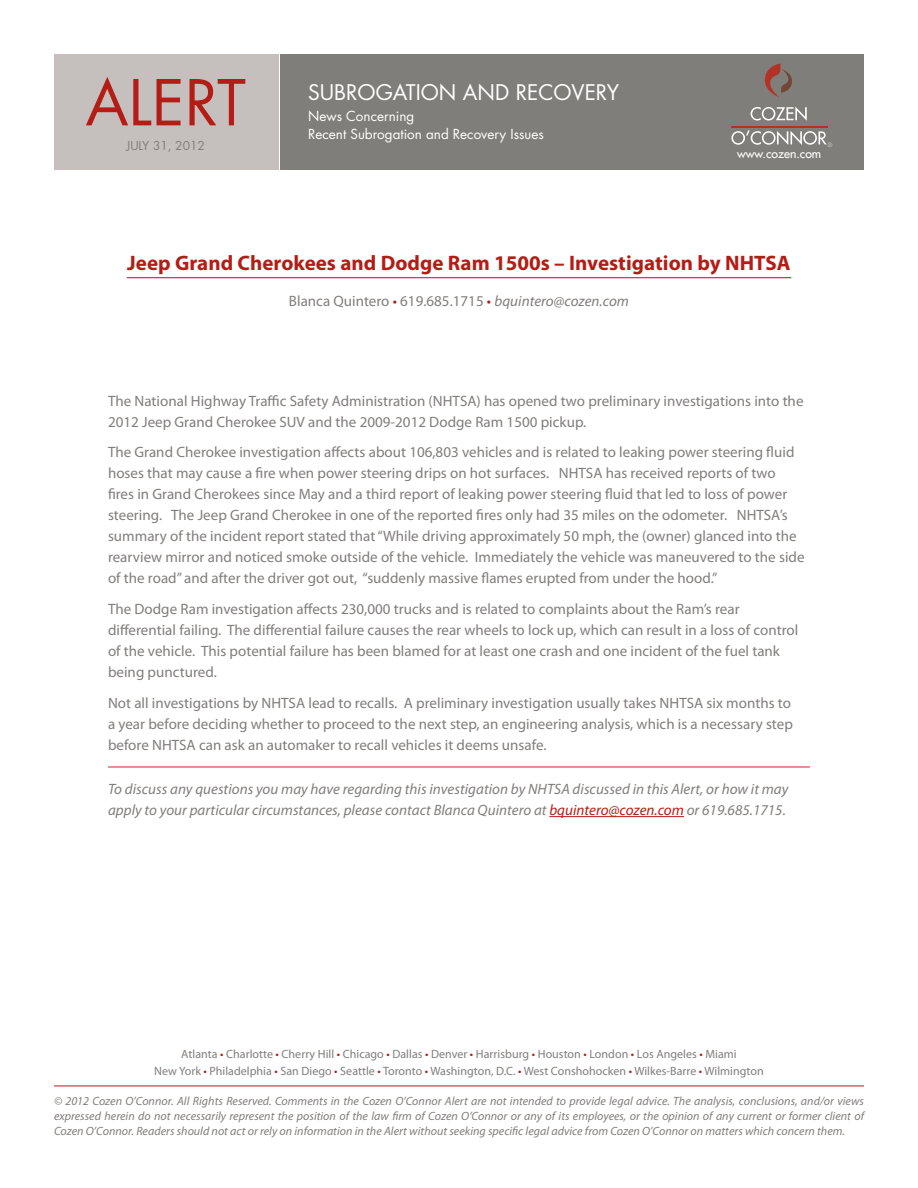
<style>
.page{position:relative;width:918px;height:1188px;background:#fff}
.page>*{position:absolute;margin:0;border:0;box-sizing:border-box;transform-origin:0 0}
.BODY_COPY{font:61.5px "Futura";color:#b41d15}
.t1{font:700 21px "Myriad Pro";color:#b41d15}
.t2{font:21px "Futura";color:#fff}
.BODY_COPY-2{font:15px/21px "Myriad Pro";color:#807e7a}
.FOR_MORE_INFO{font:italic 15px/21px "Myriad Pro";color:#807e7a}
.t3{font:13.5px "Futura";color:#fff}
.t4{font:12.15px "Futura";color:#fff}
.BODY_COPY-3{font:italic 12px/15px "Myriad Pro";color:#807e7a;text-align:justify}
.BODY_COPY-4{font:12px "Myriad Pro";color:#807e7a}
.BODY_COPY-5{font:12px "Futura";color:#807e7a}
.t5{font:7.65px "Courier New";color:#fff}
.s1{color:#b41d15}
.s2{font-style:italic}
</style>
<div class="page">
<div style="left:54px;top:55px;width:224px;height:115px;background:#c5c0bd"></div>
<div style="left:281px;top:55px;width:583px;height:115px;background:#807e7a"></div>
<svg style="left:751px;top:107px;width:56px;height:14px"></svg>
<svg style="left:731px;top:130px;width:96px;height:15px"></svg>
<hr style="left:731px;top:126px;width:96px;height:1px;background:#b23326">
<svg style="left:765px;top:64px;width:27px;height:33px"></svg>
<hr style="left:127px;top:277px;width:664px;height:1px;background:#d1232a">
<hr style="left:108px;top:767px;width:702px;height:1px;background:#d1232a">
<hr style="left:549px;top:816px;width:135px;height:1px;background:#b41d15">
<hr style="left:54px;top:1086px;width:810px;height:1px;background:#b41d15">
<p class="BODY_COPY" style="left:86px;top:63px;width:162px">ALERT</p>
<p class="BODY_COPY-5" style="left:127px;top:138px;width:80px">JULY 31, 2012</p>
<p class="t2" style="left:308px;top:79px;width:313px">SUBROGATION AND RECOVERY</p>
<p class="t3" style="left:308px;top:108px;width:108px">News Concerning</p>
<p class="t3" style="left:308px;top:126px;width:237px">Recent Subrogation and Recovery Issues</p>
<p class="t5" style="left:828px;top:140px;width:6px">®</p>
<p class="t4" style="left:737px;top:146px;width:86px">www.cozen.com</p>
<p class="t1" style="left:127px;top:250px;width:665px">Jeep Grand Cherokees and Dodge Ram 1500s – Investigation by NHTSA</p>
<p class="BODY_COPY-2" style="left:289px;top:291px;width:342px">Blanca Quintero <span class="s1">•</span> 619.685.1715 <span class="s1">•</span> <span class="s2">bquintero@cozen.com</span></p>
<p class="BODY_COPY-2" style="left:108px;top:390px;width:697px">The National Highway Traffic Safety Administration (NHTSA) has opened two preliminary investigations into the<br>2012 Jeep Grand Cherokee SUV and the 2009-2012 Dodge Ram 1500 pickup.</p>
<p class="BODY_COPY-2" style="left:108px;top:442px;width:698px">The Grand Cherokee investigation affects about 106,803 vehicles and is related to leaking power steering fluid hoses that may cause a fire when power steering drips on hot surfaces. NHTSA has received reports of two fires in Grand Cherokees since May and a third report of leaking power steering fluid that led to loss of power steering. The Jeep Grand Cherokee in one of the reported fires only had 35 miles on the odometer. NHTSA’s summary of the incident report stated that “While driving approximately 50 mph, the (owner) glanced into the rearview mirror and noticed smoke outside of the vehicle. Immediately the vehicle was maneuvered to the side of the road” and after the driver got out, “suddenly massive flames erupted from under the hood.”</p>
<p class="BODY_COPY-2" style="left:108px;top:598px;width:692px">The Dodge Ram investigation affects 230,000 trucks and is related to complaints about the Ram’s rear differential failing. The differential failure causes the rear wheels to lock up, which can result in a loss of control of the vehicle. This potential failure has been blamed for at least one crash and one incident of the fuel tank being punctured.</p>
<p class="BODY_COPY-2" style="left:108px;top:692px;width:686px">Not all investigations by NHTSA lead to recalls. A preliminary investigation usually takes NHTSA six months to a year before deciding whether to proceed to the next step, an engineering analysis, which is a necessary step before NHTSA can ask an automaker to recall vehicles it deems unsafe.</p>
<p class="FOR_MORE_INFO" style="left:108px;top:778px;width:682px">To discuss any questions you may have regarding this investigation by NHTSA discussed in this Alert, or how it may apply to your particular circumstances, please contact Blanca Quintero at <span class="s1">bquintero@cozen.com</span> or 619.685.1715.</p>
<p class="BODY_COPY-4" style="left:181px;top:1046px;width:557px">Atlanta <span class="s1">•</span> Charlotte <span class="s1">•</span> Cherry Hill <span class="s1">•</span> Chicago <span class="s1">•</span> Dallas <span class="s1">•</span> Denver <span class="s1">•</span> Harrisburg <span class="s1">•</span> Houston <span class="s1">•</span> London <span class="s1">•</span> Los Angeles <span class="s1">•</span> Miami</p>
<p class="BODY_COPY-4" style="left:154px;top:1063px;width:611px">New York <span class="s1">•</span> Philadelphia <span class="s1">•</span> San Diego <span class="s1">•</span> Seattle <span class="s1">•</span> Toronto <span class="s1">•</span> Washington, D.C. <span class="s1">•</span> West Conshohocken <span class="s1">•</span> Wilkes-Barre <span class="s1">•</span> Wilmington</p>
<p class="BODY_COPY-3" style="left:54px;top:1094px;width:812px">© 2012 Cozen O’Connor. All Rights Reserved. Comments in the Cozen O’Connor Alert are not intended to provide legal advice. The analysis, conclusions, and/or views expressed herein do not necessarily represent the position of the law firm of Cozen O’Connor or any of its employees, or the opinion of any current or former client of Cozen O’Connor. Readers should not act or rely on information in the Alert without seeking specific legal advice from Cozen O’Connor on matters which concern them.</p>
</div>
